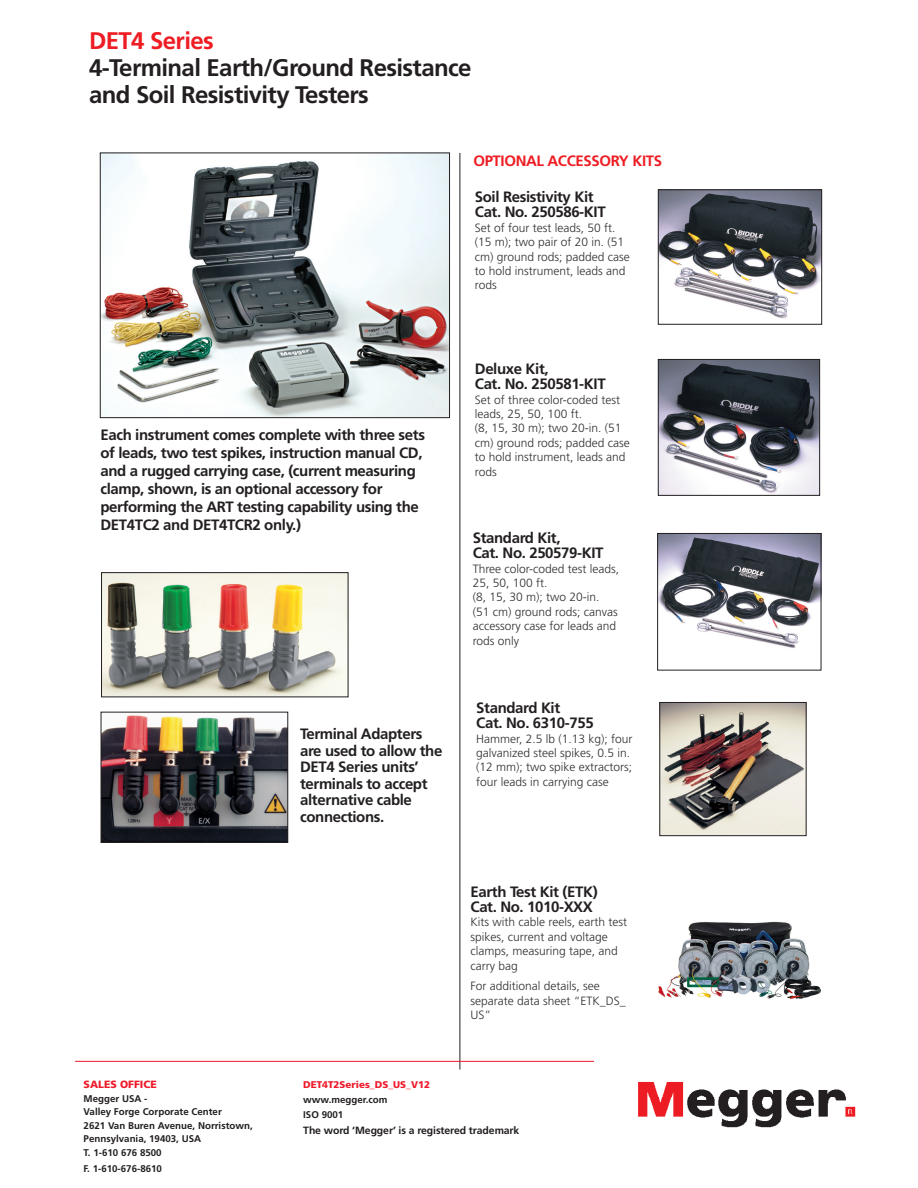
<style>
.page{position:relative;width:918px;height:1188px;background:#fff}
.page>*{position:absolute;margin:0;border:0;box-sizing:border-box;transform-origin:0 0}
.Product_Description{font:700 24px/27px "Frutiger LT Std";letter-spacing:-.025em;color:#231f20}
.Product_Name{font:700 24px "Frutiger LT Std";letter-spacing:-.025em;color:#ee1d23}
.Body_Subhead{font:700 15px/18px "Frutiger LT Std";letter-spacing:-.025em;color:#231f20}
.CopyHeader{font:700 15px "Frutiger LT Std";letter-spacing:-.025em;color:#ee1d23}
.Speciicaitons_Body{font:300 12px/14.4px "Frutiger LT Pro";color:#312f30}
.t1{font:700 10.5px "Frutiger LT Pro";letter-spacing:-.01em;color:#231f20}
.t2{font:900 10.5px "Frutiger LT Pro";color:#ee1b2c}
.t3{font:700 9.75px/13.5px "Frutiger LT Pro";color:#231f20}
.t4{font:900 9.75px "Frutiger LT Pro";color:#ee1b2c}
</style>
<div class="page">
<img style="left:660px;top:191px;width:160px;height:128px">
<div style="left:658px;top:189px;width:164px;height:136px;border:1px solid #231f20"></div>
<img style="left:660px;top:361px;width:158px;height:133px">
<div style="left:658px;top:359px;width:162px;height:137px;border:1px solid #231f20"></div>
<img style="left:659px;top:535px;width:160px;height:113px">
<div style="left:657px;top:533px;width:164px;height:137px;border:1px solid #231f20"></div>
<img style="left:661px;top:704px;width:144px;height:130px">
<div style="left:659px;top:702px;width:148px;height:134px;border:1px solid #231f20"></div>
<img style="left:102px;top:155px;width:346px;height:261px">
<div style="left:100px;top:153px;width:350px;height:265px;border:1px solid #231f20"></div>
<img style="left:103px;top:574px;width:243px;height:121px">
<div style="left:101px;top:572px;width:247px;height:125px;border:1px solid #231f20"></div>
<img style="left:103px;top:715px;width:183px;height:126px">
<div style="left:101px;top:712px;width:187px;height:131px;border:1px solid #231f20"></div>
<hr style="left:460px;top:153px;width:1px;height:917px;background:#231f20">
<img style="left:658px;top:921px;width:162px;height:79px">
<hr style="left:75px;top:1061px;width:768px;height:1px;background:#ee1b2c">
<img style="left:595px;top:1061px;width:261px;height:67px">
<p class="Product_Name" style="left:89px;top:27px;width:126px">DET4 Series</p>
<p class="Product_Description" style="left:89px;top:55px;width:384px">4-Terminal Earth/Ground Resistance and Soil Resistivity Testers</p>
<p class="CopyHeader" style="left:473px;top:152px;width:190px">OPTIONAL ACCESSORY KITS</p>
<p class="Body_Subhead" style="left:475px;top:190px;width:132px;line-height:15px">Soil Resistivity Kit<br>Cat. No. 250586-KIT</p>
<p class="Speciicaitons_Body" style="left:475px;top:221px;width:156px">Set of four test leads, 50 ft. (15 m); two pair of 20 in. (51 cm) ground rods; padded case to hold instrument, leads and rods</p>
<p class="Body_Subhead" style="left:100px;top:426px;width:326px">Each instrument comes complete with three sets of leads, two test spikes, instruction manual CD, and a rugged carrying case, (current measuring clamp, shown, is an optional accessory for performing the ART testing capability using the DET4TC2 and DET4TCR2 only.)</p>
<p class="Body_Subhead" style="left:300px;top:726px;width:144px;line-height:16.5px">Terminal Adapters are used to allow the<br>DET4 Series units’ terminals to accept alternative cable connections.</p>
<p class="Body_Subhead" style="left:475px;top:362px;width:132px;line-height:15px">Deluxe Kit,<br>Cat. No. 250581-KIT</p>
<p class="Speciicaitons_Body" style="left:475px;top:392px;width:156px">Set of three color-coded test leads, 25, 50, 100 ft.<br>(8, 15, 30 m); two 20-in. (51 cm) ground rods; padded case to hold instrument, leads and rods</p>
<p class="Body_Subhead" style="left:473px;top:531px;width:132px;line-height:15px">Standard Kit,<br>Cat. No. 250579-KIT</p>
<p class="Speciicaitons_Body" style="left:473px;top:561px;width:148px">Three color-coded test leads,<br>25, 50, 100 ft.<br>(8, 15, 30 m); two 20-in.<br>(51 cm) ground rods; canvas accessory case for leads and rods only</p>
<p class="Body_Subhead" style="left:476px;top:699px;width:85px">Standard Kit</p>
<p class="Body_Subhead" style="left:476px;top:714px;width:119px">Cat. No. 6310-755</p>
<p class="Speciicaitons_Body" style="left:476px;top:731px;width:158px">Hammer, 2.5 lb (1.13 kg); four galvanized steel spikes, 0.5 in. (12 mm); two spike extractors; four leads in carrying case</p>
<p class="Body_Subhead" style="left:471px;top:883px;width:129px">Earth Test Kit (ETK)</p>
<p class="Body_Subhead" style="left:471px;top:898px;width:124px">Cat. No. 1010-XXX</p>
<p class="Speciicaitons_Body" style="left:471px;top:915px;width:158px">Kits with cable reels, earth test spikes, current and voltage clamps, measuring tape, and carry bag</p>
<p class="Speciicaitons_Body" style="left:471px;top:979px;width:157px">For additional details, see separate data sheet “ETK_DS_<br>US”</p>
<p class="t2" style="left:84px;top:1078px;width:75px">SALES OFFICE</p>
<p class="t3" style="left:84px;top:1092px;width:171px">Megger USA -<br>Valley Forge Corporate Center<br>2621 Van Buren Avenue, Norristown,<br>Pennsylvania, 19403, USA<br>T. 1-610 676 8500</p>
<p class="t3" style="left:84px;top:1162px;width:80px">F. 1-610-676-8610</p>
<p class="t4" style="left:303px;top:1079px;width:128px">DET4T2Series_DS_US_V12</p>
<p class="t3" style="left:303px;top:1092px;width:86px;line-height:15px">www.megger.com<br>ISO 9001</p>
<p class="t1" style="left:303px;top:1124px;width:218px">The word ‘Megger’ is a registered trademark</p>
</div>
